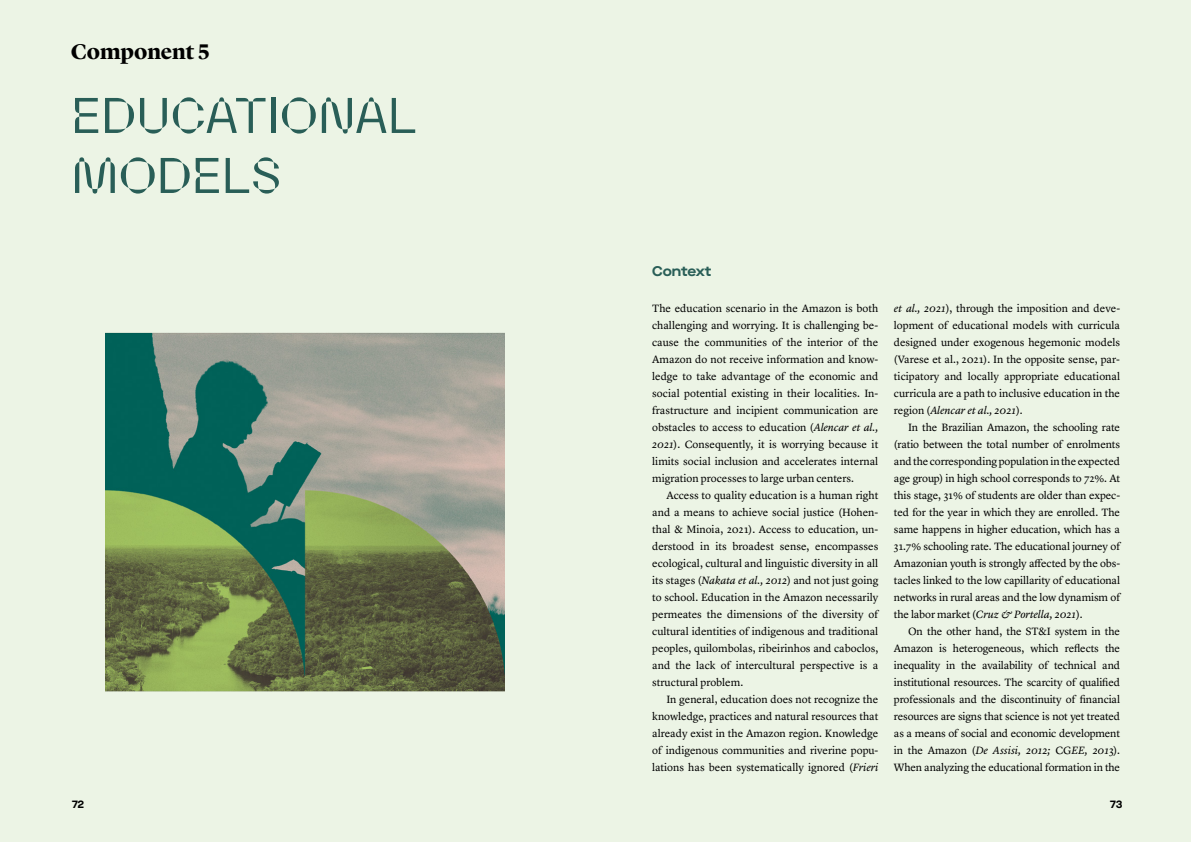
<style>
.page{position:relative;width:1191px;height:842px;background:#ecf4e5}
.page>*{position:absolute;margin:0;border:0;box-sizing:border-box;transform-origin:0 0}
.t1{font:50px/60px "Parabole";letter-spacing:.005em;color:#295e57}
.t2{font:700 22px "Lyon Display";letter-spacing:-.005em;color:#000}
.t3{font:700 expanded 14px "Maison Neue";letter-spacing:-.005em;color:#295e57}
.t4{font:11px/17px "Lyon Text";letter-spacing:-.005em;color:#000;text-align:justify}
.t5{font:700 11px "Maison Neue";color:#000}
.s1{font-style:italic}
</style>
<div class="page">
<img style="left:105px;top:333px;width:399px;height:358px">
<h2 class="t2" style="left:71px;top:35px;width:140px">Component 5</h2>
<h1 class="t1" style="left:71px;top:85px;width:347px">EDUCATIONAL<br>MODELS</h1>
<p class="t3" style="left:652px;top:261px;width:61px">Context</p>
<p class="t4" style="left:652px;top:299px;width:228px">The education scenario in the Amazon is both challenging and worrying. It is challenging be&shy;cause the communities of the interior of the Amazon do not receive information and know&shy;ledge to take advantage of the economic and social potential existing in their localities. In&shy;frastructure and incipient communication are obstacles to access to education (<span class="s1">Alencar et al., 2021</span>). Consequently, it is worrying because it limits social inclusion and accelerates internal migration processes to large urban centers.</p>
<p class="t4" style="left:652px;top:486px;width:228px;text-indent:14px">Access to quality education is a human right and a means to achieve social justice (Hohen&shy;thal &amp; Minoia, 2021). Access to education, un&shy;derstood in its broadest sense, encompasses ecological, cultural and linguistic diversity in all its stages (<span class="s1">Nakata et al., 2012</span>) and not just going to school. Education in the Amazon necessarily permeates the dimensions of the diversity of cultural identities of indigenous and traditional peoples, quilombolas, ribeirinhos and caboclos, and the lack of intercultural perspective is a structural problem.</p>
<p class="t4" style="left:652px;top:689px;width:228px;text-indent:14px">In general, education does not recognize the knowledge, practices and natural resources that already exist in the Amazon region. Knowledge of indigenous communities and riverine popu&shy;lations has been systematically ignored (<span class="s1">Frieri</span></p>
<p class="t4" style="left:894px;top:298px;width:228px"><span class="s1">et al., 2021</span>), through the imposition and deve&shy;lopment of educational models with curricula designed under exogenous hegemonic models (Varese et al., 2021). In the opposite sense, par&shy;ticipatory and locally appropriate educational curricula are a path to inclusive education in the region (<span class="s1">Alencar et al., 2021</span>).</p>
<p class="t4" style="left:894px;top:417px;width:228px;text-indent:14px">In the Brazilian Amazon, the schooling rate (ratio between the total number of enrolments and the corresponding population in the expected age group) in high school corresponds to 72%. At this stage, 31% of students are older than expec&shy;ted for the year in which they are enrolled. The same happens in higher education, which has a 31.7% schooling rate. The educational journey of Amazonian youth is strongly affected by the obs&shy;tacles linked to the low capillarity of educational networks in rural areas and the low dynamism of the labor market (<span class="s1">Cruz &amp; Portella, 2021</span>).</p>
<p class="t4" style="left:894px;top:621px;width:228px;text-indent:14px">On the other hand, the ST&amp;I system in the Amazon is heterogeneous, which reflects the inequality in the availability of technical and institutional resources. The scarcity of qualified professionals and the discontinuity of financial resources are signs that science is not yet treated as a means of social and economic development in the Amazon (<span class="s1">De Assisi, 2012;</span> CG<span class="s1">EE, 201</span>3).<br>When analyzing the educational formation in the</p>
<p class="t5" style="left:72px;top:796px;width:14px">72</p>
<p class="t5" style="left:1110px;top:796px;width:14px">73</p>
</div>
